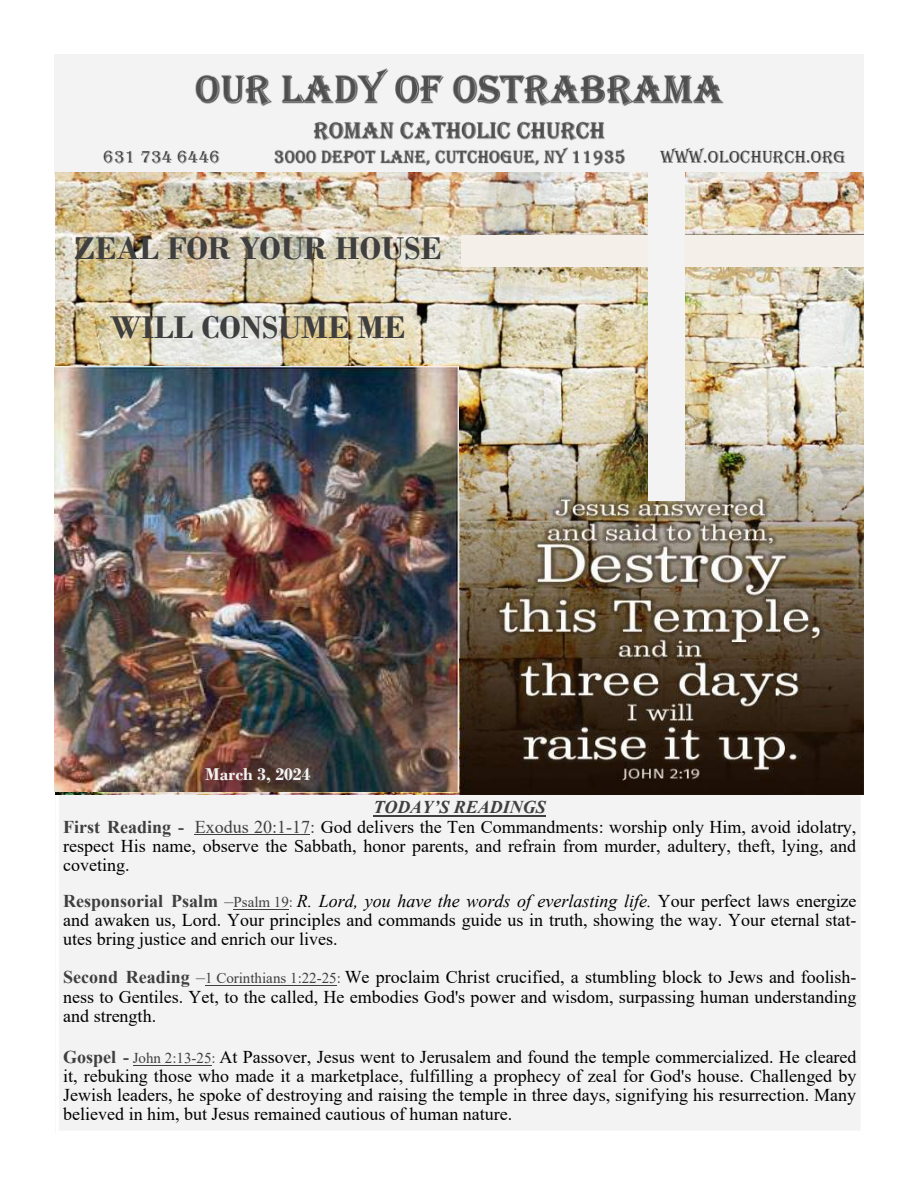
<style>
.page{position:relative;width:918px;height:1188px;background:#fff}
.page>*{position:absolute;margin:0;border:0;box-sizing:border-box;transform-origin:0 0}
.t1{font:700 33px "Bodoni";color:#3f3f3f}
.t2{font:18px/19px "Times New Roman";color:#000;text-align:justify}
.t3{font:18px "Algerian";color:#3f3f3f}
.t4{font:700 18px "Bodoni";color:#f3f3f3}
.s1{font-weight:700;font-style:italic;color:#3f3f3f}
.s2{font-weight:700;color:#3f3f3f}
.s3{color:#3f3f3f}
.s4{font-size:15px;color:#3f3f3f}
.s5{font-style:italic}
</style>
<div class="page">
<div style="left:56px;top:794px;width:808px;height:336px;background:#f3f3f3"></div>
<hr style="left:373px;top:815px;width:173px;height:2px;background:#3f3f3f">
<hr style="left:195px;top:834px;width:115px;height:1px;background:#3f3f3f">
<hr style="left:234px;top:909px;width:55px;height:1px;background:#3f3f3f">
<hr style="left:205px;top:985px;width:132px;height:1px;background:#3f3f3f">
<hr style="left:133px;top:1065px;width:79px;height:1px;background:#3f3f3f">
<div style="left:54px;top:54px;width:810px;height:122px;background:#f3f3f3"></div>
<img style="left:195px;top:68px;width:529px;height:73px">
<img style="left:274px;top:147px;width:351px;height:19px">
<img style="left:56px;top:172px;width:808px;height:622px">
<img style="left:54px;top:367px;width:404px;height:424px">
<div style="left:461px;top:235px;width:187px;height:31px;background:#f4efe8"></div>
<div style="left:648px;top:172px;width:37px;height:329px;background:#f3f3f3"></div>
<div style="left:685px;top:235px;width:179px;height:31px;background:#f4efe8"></div>
<p class="t3" style="left:103px;top:147px;width:118px">631 734 6446</p>
<p class="t3" style="left:661px;top:147px;width:187px">WWW.OLOCHURCH.ORG</p>
<h1 class="t1" style="left:74px;top:229px;width:370px">ZEAL FOR YOUR HOUSE</h1>
<h1 class="t1" style="left:110px;top:308px;width:297px">WILL CONSUME ME</h1>
<p class="t4" style="left:205px;top:764px;width:107px">March 3, 2024</p>
<p class="t2" style="left:63px;top:798px;width:795px;text-align:left;text-indent:310px"><span class="s1">TODAY’S READINGS<br></span><span class="s2">First Reading -</span> <span class="s3">Exodus 20:1-17:</span> God delivers the Ten Commandments: worship only Him, avoid idolatry, respect His name, observe the Sabbath, honor parents, and refrain from murder, adultery, theft, lying, and coveting.</p>
<p class="t2" style="left:63px;top:892px;width:795px"><span class="s2">Responsorial Psalm</span> <span class="s3">–</span><span class="s4">Psalm 19:</span> <span class="s5">R. Lord, you have the words of everlasting life.</span> Your perfect laws energize and awaken us, Lord. Your principles and commands guide us in truth, showing the way. Your eternal stat&shy;utes bring justice and enrich our lives.</p>
<p class="t2" style="left:63px;top:968px;width:795px"><span class="s2">Second Reading</span> <span class="s3">–</span><span class="s4">1 Corinthians 1:22-25:</span> We proclaim Christ crucified, a stumbling block to Jews and foolish&shy;ness to Gentiles. Yet, to the called, He embodies God's power and wisdom, surpassing human understanding and strength.</p>
<p class="t2" style="left:63px;top:1048px;width:795px"><span class="s2">Gospel -</span> <span class="s4">John 2:13-25:</span> At Passover, Jesus went to Jerusalem and found the temple commercialized. He cleared it, rebuking those who made it a marketplace, fulfilling a prophecy of zeal for God's house. Challenged by Jewish leaders, he spoke of destroying and raising the temple in three days, signifying his resurrection. Many believed in him, but Jesus remained cautious of human nature.</p>
</div>
